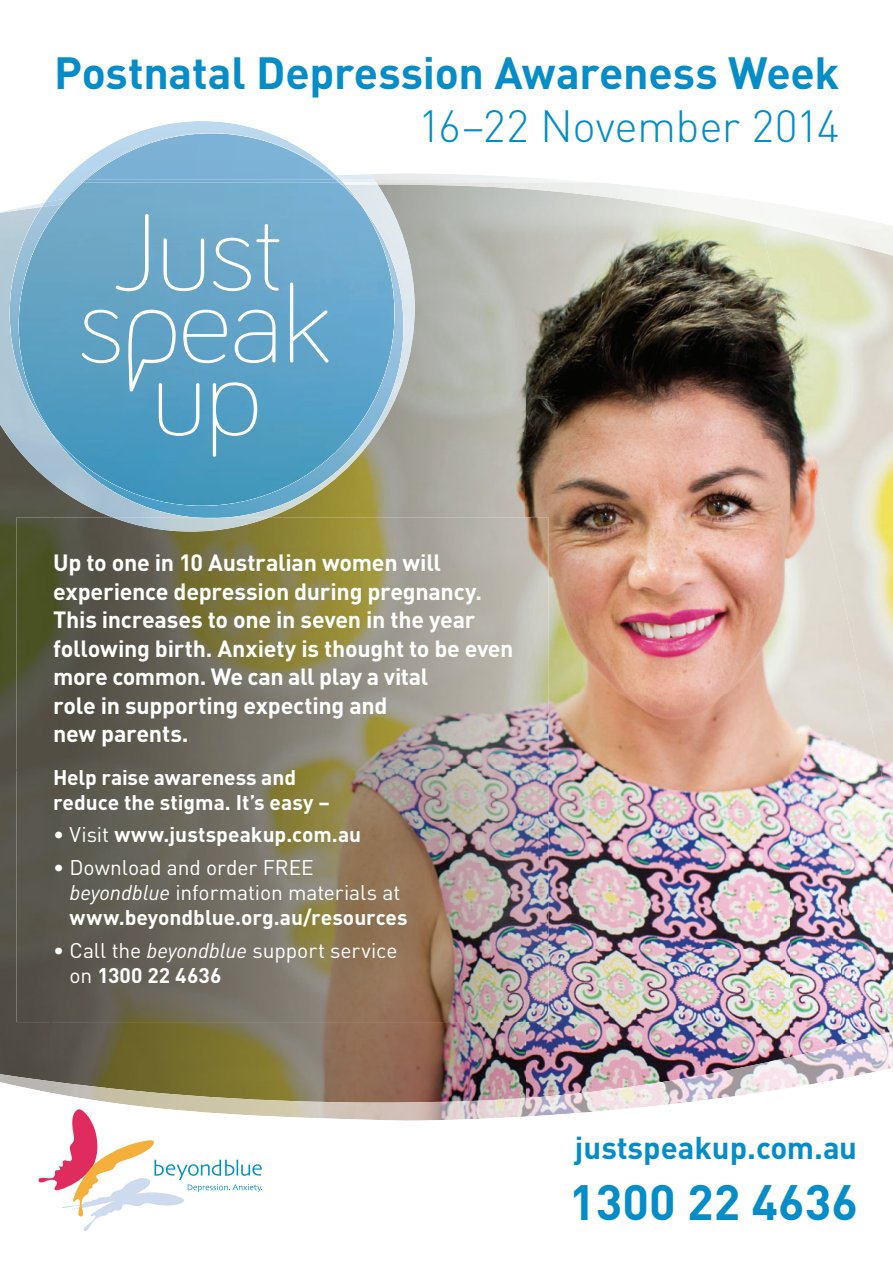
<style>
.page{position:relative;width:893px;height:1263px;background:#fff}
.page>*{position:absolute;margin:0;border:0;box-sizing:border-box;transform-origin:0 0}
.t1{font:700 49.05px "DIN";color:#048dc9}
.t2{font:700 44.55px "DIN";letter-spacing:-.005em;color:#048dc9}
.t3{font:300 44.55px "DIN";letter-spacing:-.015em;color:#048dc9}
.t4{font:700 31.2px "DIN";color:#048dc9}
.t5{font:700 23.25px/28.5px "DIN";letter-spacing:-.01em;color:#fff}
.t6{font:21px/25.2px "DIN";letter-spacing:-.005em;color:#fff}
.t7{font:700 21px/25.2px "DIN";color:#fff}
.s1{font-weight:400}
.s2{font-style:italic}
.s3{font-weight:700}
</style>
<div class="page">
<img style="left:842px;top:426px;width:51px;height:166px">
<img style="left:526px;top:347px;width:263px;height:708px">
<img style="left:368px;top:347px;width:158px;height:170px">
<img style="left:0;top:484px;width:51px;height:571px">
<img style="left:789px;top:347px;width:53px;height:684px">
<img style="left:315px;top:470px;width:53px;height:47px">
<img style="left:311px;top:506px;width:4px;height:11px">
<img style="left:842px;top:592px;width:51px;height:439px">
<img style="left:51px;top:1022px;width:475px;height:33px">
<svg style="left:415px;top:239px;width:478px;height:108px;background:#969685"></svg>
<img style="left:756px;top:239px;width:137px;height:17px">
<svg style="left:374px;top:173px;width:519px;height:66px"></svg>
<img style="left:17px;top:517px;width:531px;height:505px">
<img style="left:683px;top:1031px;width:210px;height:24px">
<svg style="left:0;top:1055px;width:893px;height:127px"></svg>
<svg style="left:39px;top:1109px;width:223px;height:122px"></svg>
<img style="left:394px;top:184px;width:10px;height:48px">
<img style="left:0;top:215px;width:50px;height:269px">
<img style="left:363px;top:232px;width:52px;height:238px">
<img style="left:341px;top:466px;width:22px;height:33px">
<img style="left:50px;top:458px;width:51px;height:59px">
<img style="left:370px;top:174px;width:4px;height:5px">
<img style="left:370px;top:179px;width:6px;height:3px">
<svg style="left:0;top:174px;width:370px;height:41px"></svg>
<img style="left:112px;top:517px;width:158px;height:15px">
<img style="left:72px;top:182px;width:322px;height:270px">
<img style="left:19px;top:190px;width:53px;height:268px">
<img style="left:72px;top:452px;width:269px;height:54px">
<img style="left:353px;top:206px;width:50px;height:260px">
<img style="left:303px;top:430px;width:50px;height:67px">
<img style="left:51px;top:431px;width:51px;height:55px">
<img style="left:101px;top:474px;width:202px;height:43px">
<img style="left:193px;top:517px;width:36px;height:1px">
<img style="left:339px;top:183px;width:23px;height:25px">
<img style="left:25px;top:182px;width:60px;height:51px">
<img style="left:10px;top:232px;width:43px;height:201px">
<img style="left:42px;top:182px;width:303px;height:25px">
<svg style="left:45px;top:121px;width:298px;height:81px"></svg>
<img style="left:10px;top:313px;width:41px;height:120px">
<svg style="left:82px;top:310px;width:37px;height:53px;background:#7eb3ce"></svg>
<svg style="left:290px;top:283px;width:38px;height:80px;background:#7eb5d3"></svg>
<svg style="left:116px;top:214px;width:33px;height:77px;background:#80b2cd"></svg>
<svg style="left:163px;top:238px;width:41px;height:53px;background:#86b6d1"></svg>
<svg style="left:213px;top:224px;width:66px;height:67px;background:#84b5d2"></svg>
<svg style="left:128px;top:310px;width:147px;height:147px;background:#6baaca"></svg>
<h2 class="t2" style="left:54px;top:56px;width:787px">Postnatal Depression Awareness Week</h2>
<h2 class="t3" style="left:418px;top:111px;width:423px">16–22 November 2014</h2>
<p class="t5" style="left:53px;top:551px;width:462px">Up to one in 10 Australian women will experience depression during pregnancy.<br>This increases to one in seven in the year following birth. Anxiety is thought to be even more common. We can all play a vital<br>role in supporting expecting and<br>new parents.</p>
<p class="t7" style="left:53px;top:767px;width:278px">Help raise awareness and reduce the stigma. It’s easy –</p>
<p class="t7" style="left:53px;top:824px;width:310px"><span class="s1">• Visit</span> www.justspeakup.com.au</p>
<p class="t6" style="left:70px;top:857px;width:340px;text-indent:-16px">• Download and order FREE <span class="s2">beyondblue</span> information materials at <span class="s3">www.beyondblue.org.au/resources</span></p>
<p class="t6" style="left:70px;top:940px;width:329px;text-indent:-16px">• Call the <span class="s2">beyondblue</span> support service on <span class="s3">1300 22 4636</span></p>
<h3 class="t4" style="left:575px;top:1136px;width:284px">justspeakup.com.au</h3>
<h1 class="t1" style="left:569px;top:1183px;width:290px">1300 22 4636</h1>
</div>
